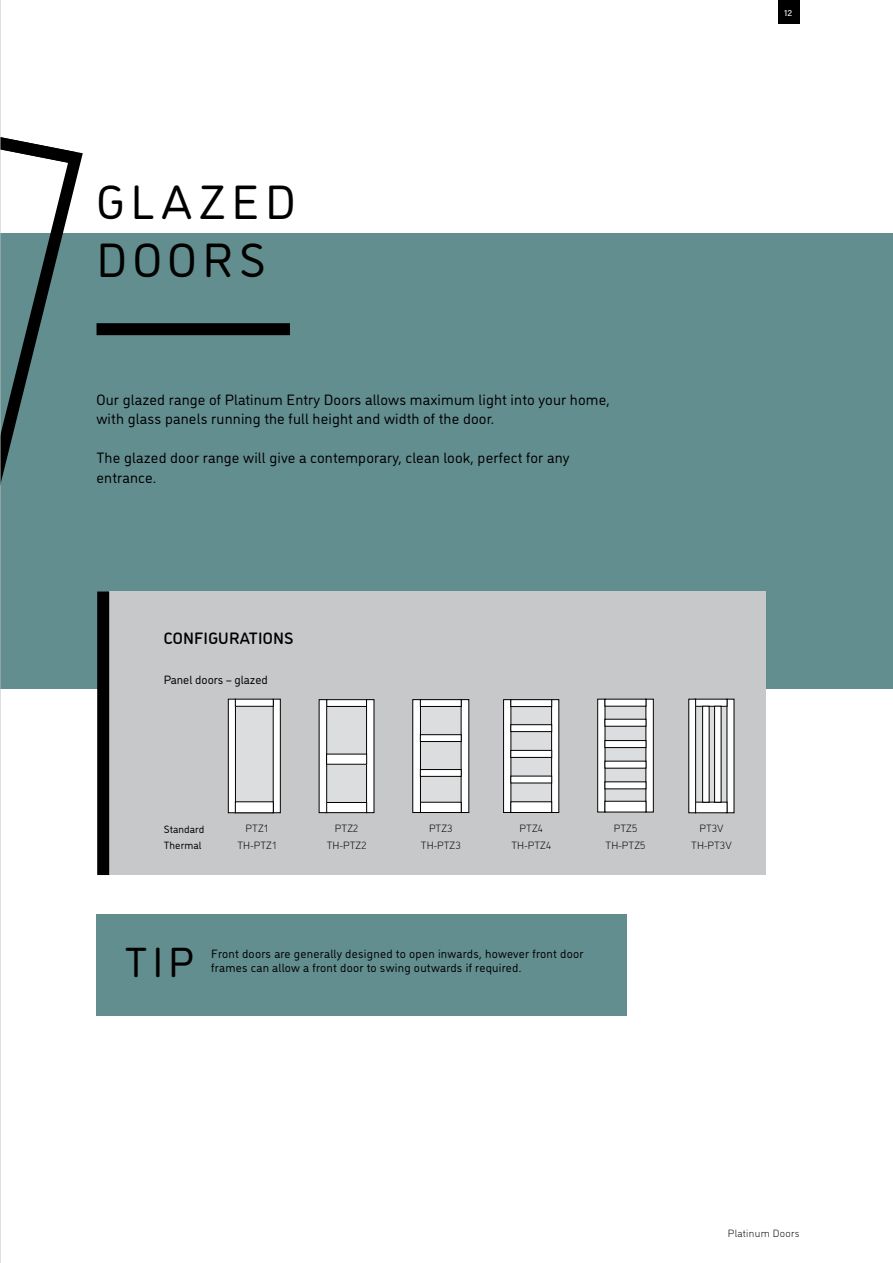
<style>
.page{position:relative;width:893px;height:1263px;background:#fff}
.page>*{position:absolute;margin:0;border:0;box-sizing:border-box;transform-origin:0 0}
.t1{font:48px/57.6px "DI Nosaur";letter-spacing:.12em;color:#000}
.t2{font:42px "DI Nosaur";color:#000}
.t3{font:500 16.5px "DI Nosaur";letter-spacing:.01em;color:#000}
.t4{font:15px/19.5px "DI Nosaur";letter-spacing:.01em;color:#000}
.t5{font:12px/13.5px "DI Nosaur";letter-spacing:.02em;color:#000}
.t6{font:12px "DI Nosaur";color:#000}
.t7{font:300 10.5px "DI Nosaur";letter-spacing:.01em;color:#000}
.t8{font:10.5px/16.6px "DI Nosaur";letter-spacing:.01em;color:#000}
.t9{font:300 10.5px "DI Nosaur";letter-spacing:.03em;color:#000}
.t10{font:9px "Acumin Pro";color:#fff}
</style>
<div class="page">
<div style="left:0;top:233px;width:893px;height:456px;background:#638e90"></div>
<div style="left:109px;top:591px;width:656px;height:284px;background:#c7c8ca"></div>
<div style="left:97px;top:591px;width:12px;height:284px;background:#000"></div>
<svg style="left:696px;top:706px;width:31px;height:96px;background:#c0c1c2"></svg>
<div style="left:727px;top:699px;width:7px;height:114px;background:#fff"></div>
<div style="left:695px;top:802px;width:32px;height:11px;background:#fff"></div>
<div style="left:695px;top:699px;width:32px;height:7px;background:#fff"></div>
<div style="left:689px;top:699px;width:6px;height:114px;background:#fff"></div>
<div style="left:689px;top:699px;width:7px;height:114px;border:1px solid #000"></div>
<div style="left:703px;top:706px;width:6px;height:96px;background:#fff"></div>
<div style="left:702px;top:706px;width:7px;height:96px;border:1px solid #000"></div>
<div style="left:715px;top:706px;width:6px;height:96px;background:#fff"></div>
<div style="left:714px;top:706px;width:7px;height:96px;border:1px solid #000"></div>
<div style="left:232px;top:703px;width:44px;height:105px;background:#dcddde"></div>
<div style="left:228px;top:699px;width:7px;height:114px;background:#fff"></div>
<div style="left:228px;top:699px;width:8px;height:114px;border:1px solid #000"></div>
<div style="left:273px;top:699px;width:7px;height:114px;background:#fff"></div>
<div style="left:235px;top:699px;width:38px;height:7px;background:#fff"></div>
<div style="left:235px;top:802px;width:38px;height:11px;background:#fff"></div>
<div style="left:323px;top:701px;width:45px;height:107px;background:#dcddde"></div>
<div style="left:327px;top:700px;width:39px;height:6px;background:#fff"></div>
<div style="left:326px;top:699px;width:41px;height:7px;border:1px solid #000"></div>
<div style="left:366px;top:700px;width:8px;height:112px;background:#fff"></div>
<div style="left:366px;top:699px;width:8px;height:114px;border:1px solid #000"></div>
<div style="left:325px;top:802px;width:41px;height:10px;background:#fff"></div>
<div style="left:325px;top:802px;width:42px;height:11px;border:1px solid #000"></div>
<div style="left:319px;top:700px;width:8px;height:112px;background:#fff"></div>
<div style="left:319px;top:699px;width:8px;height:114px;border:1px solid #000"></div>
<div style="left:327px;top:754px;width:39px;height:10px;background:#fff"></div>
<div style="left:415px;top:704px;width:51px;height:102px;background:#dcddde"></div>
<div style="left:461px;top:700px;width:8px;height:112px;background:#fff"></div>
<div style="left:419px;top:802px;width:42px;height:10px;background:#fff"></div>
<div style="left:419px;top:802px;width:42px;height:11px;border:1px solid #000"></div>
<div style="left:413px;top:700px;width:7px;height:112px;background:#fff"></div>
<div style="left:413px;top:699px;width:8px;height:114px;border:1px solid #000"></div>
<div style="left:420px;top:700px;width:41px;height:6px;background:#fff"></div>
<div style="left:420px;top:699px;width:41px;height:8px;border:1px solid #000"></div>
<div style="left:420px;top:769px;width:41px;height:7px;background:#fff"></div>
<div style="left:420px;top:769px;width:41px;height:7px;border:1px solid #000"></div>
<div style="left:420px;top:735px;width:41px;height:6px;background:#fff"></div>
<div style="left:420px;top:734px;width:41px;height:8px;border:1px solid #000"></div>
<div style="left:507px;top:704px;width:48px;height:103px;background:#dcddde"></div>
<div style="left:504px;top:700px;width:7px;height:112px;background:#fff"></div>
<div style="left:503px;top:699px;width:8px;height:114px;border:1px solid #000"></div>
<div style="left:552px;top:700px;width:7px;height:112px;background:#fff"></div>
<div style="left:551px;top:699px;width:8px;height:114px;border:1px solid #000"></div>
<div style="left:511px;top:700px;width:41px;height:6px;background:#fff"></div>
<div style="left:511px;top:699px;width:41px;height:8px;border:1px solid #000"></div>
<div style="left:511px;top:802px;width:41px;height:10px;background:#fff"></div>
<div style="left:511px;top:802px;width:41px;height:11px;border:1px solid #000"></div>
<div style="left:511px;top:725px;width:41px;height:6px;background:#fff"></div>
<div style="left:511px;top:724px;width:41px;height:8px;border:1px solid #000"></div>
<div style="left:511px;top:750px;width:41px;height:7px;background:#fff"></div>
<div style="left:511px;top:750px;width:41px;height:7px;border:1px solid #000"></div>
<div style="left:511px;top:776px;width:41px;height:7px;background:#fff"></div>
<svg style="left:605px;top:706px;width:41px;height:95px;background:#c8c9ca"></svg>
<div style="left:598px;top:699px;width:7px;height:113px;background:#fff"></div>
<div style="left:646px;top:699px;width:7px;height:113px;background:#fff"></div>
<div style="left:605px;top:699px;width:41px;height:7px;background:#fff"></div>
<div style="left:605px;top:801px;width:41px;height:11px;background:#fff"></div>
<div style="left:605px;top:740px;width:41px;height:7px;background:#fff"></div>
<div style="left:605px;top:740px;width:41px;height:8px;border:1px solid #000"></div>
<div style="left:605px;top:761px;width:41px;height:7px;background:#fff"></div>
<div style="left:605px;top:719px;width:41px;height:7px;background:#fff"></div>
<div style="left:605px;top:782px;width:41px;height:7px;background:#fff"></div>
<svg style="left:1px;top:137px;width:82px;height:345px"></svg>
<div style="left:778px;top:0;width:21px;height:24px;background:#000"></div>
<hr style="left:0;top:0;width:1px;height:1263px;background:#bcbec0">
<div style="left:96px;top:914px;width:531px;height:102px;background:#638e90"></div>
<div style="left:97px;top:323px;width:193px;height:12px;background:#000"></div>
<p class="t10" style="left:784px;top:6px;width:10px">12</p>
<h1 class="t1" style="left:97px;top:171px;width:200px">GLAZED<br>DOORS</h1>
<p class="t4" style="left:96px;top:389px;width:515px">Our glazed range of Platinum Entry Doors allows maximum light into your home, with glass panels running the full height and width of the door.</p>
<p class="t4" style="left:96px;top:447px;width:475px">The glazed door range will give a contemporary, clean look, perfect for any entrance.</p>
<p class="t3" style="left:164px;top:627px;width:131px">CONFIGURATIONS</p>
<p class="t6" style="left:164px;top:671px;width:106px">Panel doors – glazed</p>
<p class="t8" style="left:164px;top:820px;width:42px">Standard<br>Thermal</p>
<p class="t7" style="left:246px;top:821px;width:24px">PTZ1</p>
<p class="t7" style="left:335px;top:821px;width:25px">PTZ2</p>
<p class="t7" style="left:429px;top:821px;width:25px">PTZ3</p>
<p class="t7" style="left:520px;top:821px;width:25px">PTZ4</p>
<p class="t7" style="left:614px;top:821px;width:25px">PTZ5</p>
<p class="t7" style="left:699px;top:821px;width:26px">PT3V</p>
<p class="t7" style="left:237px;top:838px;width:40px">TH-PTZ1</p>
<p class="t7" style="left:327px;top:838px;width:41px">TH-PTZ2</p>
<p class="t7" style="left:421px;top:838px;width:41px">TH-PTZ3</p>
<p class="t7" style="left:511px;top:838px;width:41px">TH-PTZ4</p>
<p class="t7" style="left:606px;top:838px;width:41px">TH-PTZ5</p>
<p class="t7" style="left:691px;top:838px;width:42px">TH-PT3V</p>
<h2 class="t2" style="left:125px;top:932px;width:71px">TIP</h2>
<p class="t5" style="left:211px;top:947px;width:374px">Front doors are generally designed to open inwards, however front door frames can allow a front door to swing outwards if required.</p>
<p class="t9" style="left:728px;top:1226px;width:73px">Platinum Doors</p>
</div>
